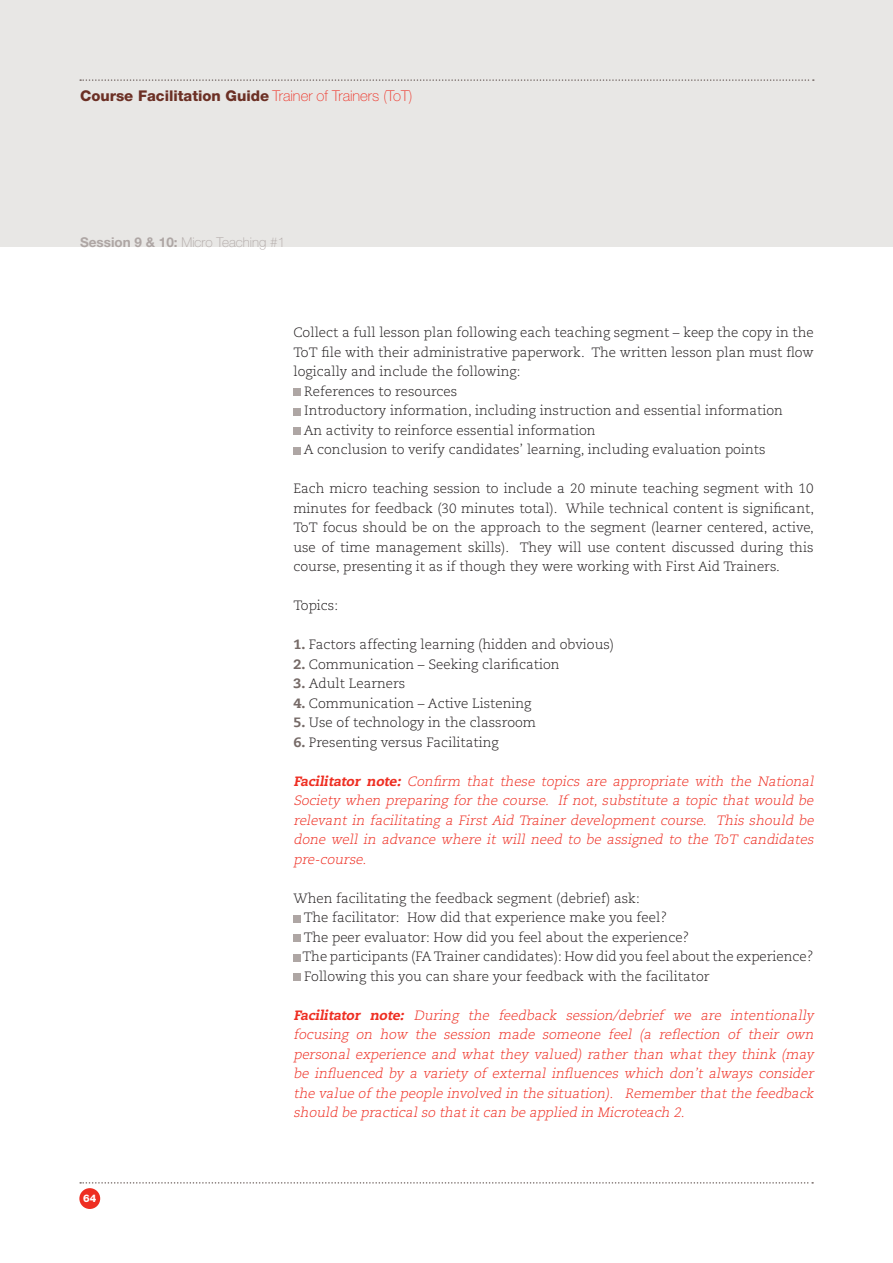
<style>
.page{position:relative;width:893px;height:1263px;background:#fff}
.page>*{position:absolute;margin:0;border:0;box-sizing:border-box;transform-origin:0 0}
.t1{font:800 14.85px "Helvetica Neue LT Std";color:#6c3025}
.t2{font:300 13.5px/19.5px "Caecilia LT Std";color:#231f20;text-align:justify}
.t3{font:italic 300 13.5px/19.5px "Caecilia LT Std";color:#ee2e22;text-align:justify}
.t4{font:100 13.5px "Helvetica Neue LT Std";color:#aea6a4}
.t5{font:800 10.5px "Helvetica Neue LT Std";color:#fff}
.s1{font-weight:100;color:#ee2e22}
.s2{font-weight:700}
.s3{font-weight:800;color:#766a67}
.s4{font-weight:800}
</style>
<div class="page">
<div style="left:0;top:0;width:893px;height:247px;background:#e8e7e5"></div>
<svg style="left:80px;top:79px;width:734px;height:2px"></svg>
<svg style="left:80px;top:1182px;width:733px;height:1px"></svg>
<div style="left:79px;top:1188px;width:21px;height:21px;background:#ee2e22;border-radius:50%"></div>
<div style="left:293px;top:389px;width:7px;height:7px;background:#aea6a4"></div>
<div style="left:293px;top:408px;width:7px;height:7px;background:#aea6a4"></div>
<div style="left:293px;top:428px;width:7px;height:7px;background:#aea6a4"></div>
<div style="left:293px;top:447px;width:7px;height:7px;background:#aea6a4"></div>
<div style="left:293px;top:915px;width:7px;height:7px;background:#aea6a4"></div>
<div style="left:293px;top:935px;width:7px;height:7px;background:#aea6a4"></div>
<div style="left:293px;top:954px;width:7px;height:7px;background:#aea6a4"></div>
<div style="left:293px;top:974px;width:7px;height:7px;background:#aea6a4"></div>
<p class="t1" style="left:80px;top:87px;width:334px">Course Facilitation Guide <span class="s1">Trainer of Trainers (ToT)</span></p>
<p class="t4" style="left:80px;top:234px;width:207px"><span class="s2">Session 9 &amp; 10:</span> Micro Teaching #1</p>
<p class="t5" style="left:83px;top:1192px;width:15px">64</p>
<p class="t2" style="left:293px;top:323px;width:522px">Collect a full lesson plan following each teaching segment – keep the copy in the</p>
<p class="t2" style="left:293px;top:343px;width:522px">ToT file with their administrative paperwork. The written lesson plan must flow</p>
<p class="t2" style="left:293px;top:362px;width:229px">logically and include the following:</p>
<p class="t2" style="left:304px;top:382px;width:155px">References to resources</p>
<p class="t2" style="left:304px;top:401px;width:480px">Introductory information, including instruction and essential information</p>
<p class="t2" style="left:304px;top:421px;width:293px">An activity to reinforce essential information</p>
<p class="t2" style="left:304px;top:440px;width:463px">A conclusion to verify candidates’ learning, including evaluation points</p>
<p class="t2" style="left:293px;top:479px;width:522px">Each micro teaching session to include a 20 minute teaching segment with 10 minutes for feedback (30 minutes total). While technical content is significant, ToT focus should be on the approach to the segment (learner centered, active, use of time management skills). They will use content discussed during this course, presenting it as if though they were working with First Aid Trainers.</p>
<p class="t2" style="left:293px;top:596px;width:46px">Topics:</p>
<p class="t2" style="left:293px;top:635px;width:322px"><span class="s3">1.</span> Factors affecting learning (hidden and obvious)</p>
<p class="t2" style="left:293px;top:655px;width:268px"><span class="s3">2.</span> Communication – Seeking clarification</p>
<p class="t2" style="left:293px;top:674px;width:113px"><span class="s3">3.</span> Adult Learners</p>
<p class="t2" style="left:293px;top:694px;width:240px"><span class="s3">4.</span> Communication – Active Listening</p>
<p class="t2" style="left:293px;top:713px;width:244px"><span class="s3">5.</span> Use of technology in the classroom</p>
<p class="t2" style="left:293px;top:733px;width:207px"><span class="s3">6.</span> Presenting versus Facilitating</p>
<p class="t3" style="left:293px;top:772px;width:525px"><span class="s4">Facilitator note:</span> Confirm that these topics are appropriate with the National Society when preparing for the course. If not, substitute a topic that would be relevant in facilitating a First Aid Trainer development course. This should be done well in advance where it will need to be assigned to the ToT candidates pre-course.</p>
<p class="t2" style="left:303px;top:889px;width:512px;text-align:left;text-indent:-9px">When facilitating the feedback segment (debrief) ask:<br>The facilitator: How did that experience make you feel?<br>The peer evaluator: How did you feel about the experience?<br>The participants (FA Trainer candidates): How did you feel about the experience?<br>Following this you can share your feedback with the facilitator</p>
<p class="t3" style="left:293px;top:1006px;width:524px;text-align:left"><span class="s4">Facilitator note:</span> During the feedback session/debrief we are intentionally focusing on how the session made someone feel (a reflection of their own personal experience and what they valued) rather than what they think (may be influenced by a variety of external influences which don’t always consider the value of the people involved in the situation) . Remember that the feedback should be practical so that it can be applied in Microteach 2.</p>
</div>
